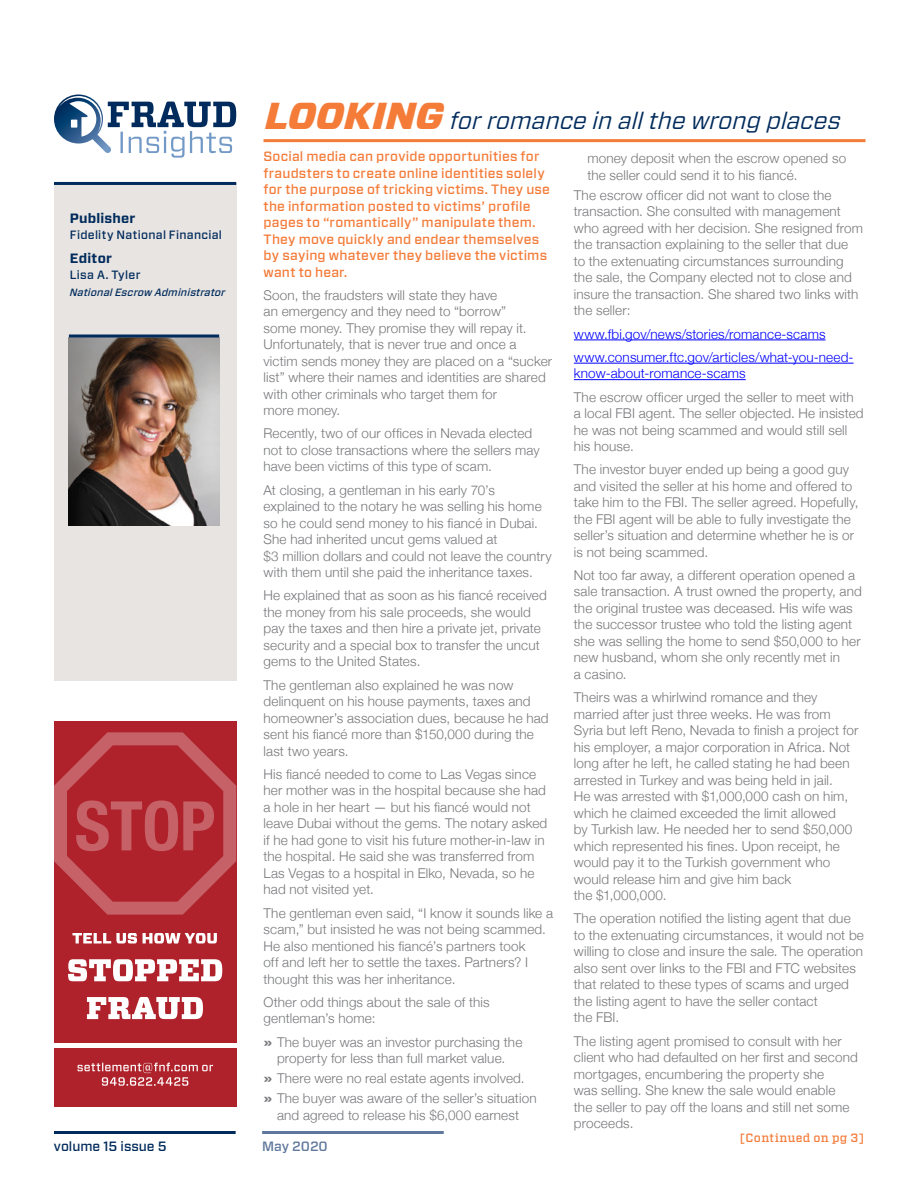
<style>
.page{position:relative;width:918px;height:1188px;background:#fff}
.page>*{position:absolute;margin:0;border:0;box-sizing:border-box;transform-origin:0 0}
.t1{font:italic 24px "Vitesse Sans";color:#002b5c}
.t2{font:300 13.5px/16.5px "Helvetica Neue";letter-spacing:.01em;color:#77787b}
.t3{font:500 13.5px/16.5px "Vitesse Sans";letter-spacing:.015em;color:#f47b38}
.t4{font:300 13.5px/23.2px "Helvetica Neue";letter-spacing:.01em;color:#00f}
.t5{font:700 13.5px "Vitesse Sans";letter-spacing:.015em;color:#002b5c}
.t6{font:500 13.5px "Vitesse Sans";color:#002b5c}
.t7{font:500 13.5px "Vitesse Sans";color:#5f779c}
.t8{font:500 12px "Vitesse Sans";letter-spacing:.025em;color:#002b5c}
.t9{font:500 12px "Vitesse";letter-spacing:.025em;color:#f47b38}
.t10{font:italic 500 10.5px "Vitesse Sans";letter-spacing:.02em;color:#002b5c}
.s1{font-weight:900;font-size:37.5px;color:#f47b38}
.s2{font-family:"Vitesse Sans";font-weight:700}
</style>
<div class="page">
<hr style="left:574px;top:340px;width:252px;height:1px;background:#00f">
<hr style="left:574px;top:363px;width:280px;height:1px;background:#00f">
<hr style="left:574px;top:379px;width:172px;height:1px;background:#00f">
<hr style="left:54px;top:1131px;width:182px;height:3px;background:#002b5c">
<hr style="left:262px;top:1131px;width:182px;height:3px;background:#5f779c">
<div style="left:54px;top:184px;width:182px;height:497px;background:#e8e4e1"></div>
<hr style="left:54px;top:182px;width:182px;height:3px;background:#002b5c">
<svg style="left:54px;top:94px;width:182px;height:64px"></svg>
<div style="left:54px;top:721px;width:182px;height:386px;background:#af222b"></div>
<svg style="left:77px;top:1063px;width:136px;height:23px"></svg>
<svg style="left:87px;top:997px;width:116px;height:22px"></svg>
<svg style="left:68px;top:959px;width:154px;height:22px"></svg>
<svg style="left:72px;top:933px;width:145px;height:11px"></svg>
<hr style="left:53px;top:1044px;width:184px;height:4px;background:#fff">
<img style="left:69px;top:338px;width:150px;height:188px">
<svg style="left:69px;top:334px;width:150px;height:4px"></svg>
<hr style="left:264px;top:139px;width:602px;height:3px;background:#f47b38">
<svg style="left:54px;top:732px;width:182px;height:183px"></svg>
<p class="t5" style="left:70px;top:209px;width:67px">Publisher</p>
<p class="t8" style="left:70px;top:227px;width:154px">Fidelity National Financial</p>
<p class="t5" style="left:70px;top:249px;width:44px">Editor</p>
<p class="t8" style="left:70px;top:267px;width:72px">Lisa A. Tyler</p>
<p class="t10" style="left:70px;top:285px;width:157px">National Escrow Administrator</p>
<h1 class="t1" style="left:265px;top:104px;width:577px"><span class="s1">LOOKING</span> for romance in all the wrong places</h1>
<p class="t3" style="left:264px;top:148px;width:288px">Social media can provide opportunities for fraudsters to create online identities solely for the purpose of tricking victims. They use the information posted to victims’ profile pages to “romantically” manipulate them.<br>They move quickly and endear themselves by saying whatever they believe the victims want to hear.</p>
<p class="t2" style="left:264px;top:286px;width:290px">Soon, the fraudsters will state they have<br>an emergency and they need to “borrow”<br>some money. They promise they will repay it.<br>Unfortunately, that is never true and once a victim sends money they are placed on a “sucker list” where their names and identities are shared with other criminals who target them for<br>more money.</p>
<p class="t2" style="left:264px;top:425px;width:278px">Recently, two of our offices in Nevada elected not to close transactions where the sellers may have been victims of this type of scam.</p>
<p class="t2" style="left:264px;top:481px;width:290px">At closing, a gentleman in his early 70’s explained to the notary he was selling his home so he could send money to his fiancé in Dubai.<br>She had inherited uncut gems valued at<br>$3 million dollars and could not leave the country with them until she paid the inheritance taxes.</p>
<p class="t2" style="left:264px;top:587px;width:285px">He explained that as soon as his fiancé received the money from his sale proceeds, she would pay the taxes and then hire a private jet, private security and a special box to transfer the uncut gems to the United States.</p>
<p class="t2" style="left:264px;top:676px;width:287px">The gentleman also explained he was now delinquent on his house payments, taxes and homeowner’s association dues, because he had sent his fiancé more than $150,000 during the last two years.</p>
<p class="t2" style="left:264px;top:766px;width:285px">His fiancé needed to come to Las Vegas since her mother was in the hospital because she had a hole in her heart — but his fiancé would not leave Dubai without the gems. The notary asked if he had gone to visit his future mother-in-law in the hospital. He said she was transferred from Las Vegas to a hospital in Elko, Nevada, so he had not visited yet.</p>
<p class="t2" style="left:264px;top:904px;width:291px">The gentleman even said, “I know it sounds like a scam,” but insisted he was not being scammed.<br>He also mentioned his fiancé’s partners took<br>off and left her to settle the taxes. Partners? I thought this was her inheritance.</p>
<p class="t2" style="left:264px;top:994px;width:228px">Other odd things about the sale of this gentleman’s home:</p>
<p class="t2" style="left:264px;top:1033px;width:260px;text-align:center"><span class="s2">»</span> The buyer was an investor purchasing the property for less than full market value.</p>
<p class="t2" style="left:264px;top:1068px;width:275px;line-height:20px"><span class="s2">»</span> There were no real estate agents involved. <span class="s2">»</span> The buyer was aware of the seller’s situation</p>
<p class="t2" style="left:277px;top:1106px;width:244px">and agreed to release his $6,000 earnest</p>
<p class="t2" style="left:587px;top:150px;width:260px">money deposit when the escrow opened so the seller could send it to his fiancé.</p>
<p class="t2" style="left:574px;top:186px;width:291px">The escrow officer did not want to close the transaction. She consulted with management who agreed with her decision. She resigned from the transaction explaining to the seller that due<br>to the extenuating circumstances surrounding the sale, the Company elected not to close and insure the transaction. She shared two links with the seller:</p>
<p class="t4" style="left:574px;top:322px;width:281px">www.fbi.gov/news/stories/romance-scams www.consumer.ftc.gov/articles/what-you-need-</p>
<p class="t4" style="left:574px;top:362px;width:173px">know-about-romance-scams</p>
<p class="t2" style="left:574px;top:388px;width:291px">The escrow officer urged the seller to meet with a local FBI agent. The seller objected. He insisted he was not being scammed and would still sell his house.</p>
<p class="t2" style="left:574px;top:461px;width:286px">The investor buyer ended up being a good guy and visited the seller at his home and offered to take him to the FBI. The seller agreed. Hopefully, the FBI agent will be able to fully investigate the seller’s situation and determine whether he is or is not being scammed.</p>
<p class="t2" style="left:574px;top:567px;width:290px">Not too far away, a different operation opened a sale transaction. A trust owned the property, and the original trustee was deceased. His wife was the successor trustee who told the listing agent she was selling the home to send $50,000 to her new husband, whom she only recently met in<br>a casino.</p>
<p class="t2" style="left:574px;top:689px;width:286px">Theirs was a whirlwind romance and they married after just three weeks. He was from Syria but left Reno, Nevada to finish a project for his employer, a major corporation in Africa. Not long after he left, he called stating he had been arrested in Turkey and was being held in jail.<br>He was arrested with $1,000,000 cash on him, which he claimed exceeded the limit allowed<br>by Turkish law. He needed her to send $50,000 which represented his fines. Upon receipt, he would pay it to the Turkish government who would release him and give him back<br>the $1,000,000.</p>
<p class="t2" style="left:574px;top:910px;width:292px">The operation notified the listing agent that due to the extenuating circumstances, it would not be willing to close and insure the sale. The operation also sent over links to the FBI and FTC websites that related to these types of scams and urged the listing agent to have the seller contact<br>the FBI.</p>
<p class="t2" style="left:574px;top:1032px;width:286px">The listing agent promised to consult with her client who had defaulted on her first and second mortgages, encumbering the property she<br>was selling. She knew the sale would enable<br>the seller to pay off the loans and still net some proceeds.</p>
<p class="t6" style="left:54px;top:1138px;width:114px">volume 15 issue 5</p>
<p class="t7" style="left:262px;top:1138px;width:67px">May 2020</p>
<p class="t9" style="left:740px;top:1130px;width:126px">[Continued on pg 3]</p>
</div>
